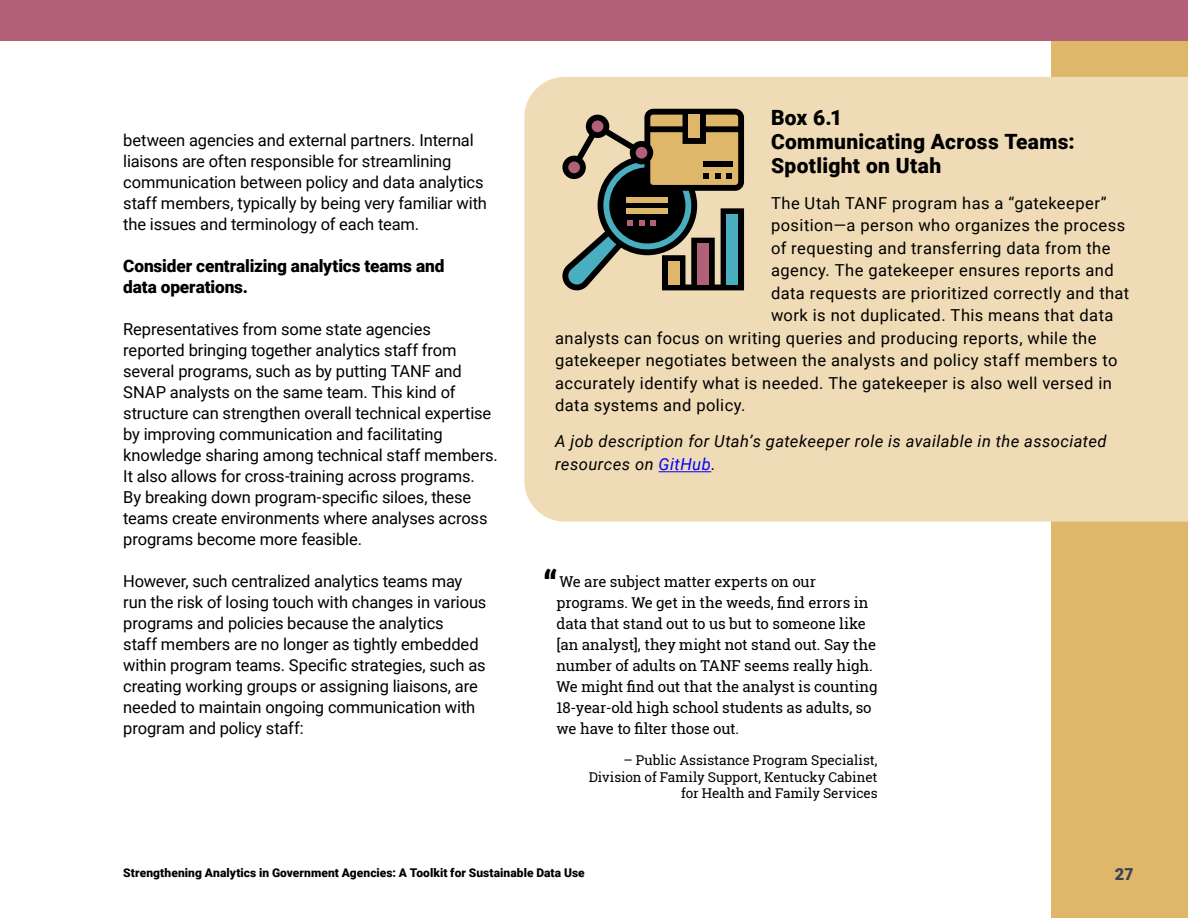
<style>
.page{position:relative;width:1188px;height:918px;background:#fff}
.page>*{position:absolute;margin:0;border:0;box-sizing:border-box;transform-origin:0 0}
.t1{font:700 36px "Roboto Slab";color:#000}
.t2{font:900 21px/24px "Roboto";letter-spacing:.015em;color:#000}
.t3{font:900 17.25px/21px "Roboto";letter-spacing:-.005em;color:#000}
.t4{font:16.5px/21px "Roboto";letter-spacing:-.005em;color:#000}
.t5{font:16.5px "Roboto";letter-spacing:.03em;color:#000}
.t6{font:16.5px "Roboto";letter-spacing:.025em;color:#000}
.t7{font:italic 16.5px/22.5px "Roboto";letter-spacing:.025em;color:#000}
.t8{font:900 16.5px "Roboto";color:#354254}
.t9{font:15px/21px "Roboto Slab";letter-spacing:-.01em;color:#000}
.t10{font:13.5px/16.5px "Roboto Slab";letter-spacing:-.005em;color:#000;text-align:right}
.t11{font:900 12px "Roboto";letter-spacing:.005em;color:#000}
.s1{color:#00f}
</style>
<div class="page">
<div style="left:1051px;top:0;width:137px;height:918px;background:#dfb76b"></div>
<div style="left:0;top:0;width:1188px;height:40px;background:#b26077"></div>
<div style="left:524px;top:77px;width:664px;height:445px;background:#efdbb5"></div>
<hr style="left:659px;top:471px;width:52px;height:1px;background:#00f">
<svg style="left:562px;top:109px;width:182px;height:181px"></svg>
<div style="left:703px;top:161px;width:29px;height:6px;background:#000"></div>
<h3 class="t2" style="left:771px;top:104px;width:305px">Box 6.1<br>Communicating Across Teams:<br>Spotlight on Utah</h3>
<p class="t5" style="left:771px;top:191px;width:337px">The Utah TANF program has a “gatekeeper”</p>
<p class="t6" style="left:771px;top:214px;width:356px">position—a person who organizes the process</p>
<p class="t6" style="left:771px;top:236px;width:341px">of requesting and transferring data from the</p>
<p class="t5" style="left:771px;top:259px;width:344px">agency. The gatekeeper ensures reports and</p>
<p class="t6" style="left:771px;top:281px;width:360px">data requests are prioritized correctly and that</p>
<p class="t6" style="left:771px;top:304px;width:344px">work is not duplicated. This means that data</p>
<p class="t5" style="left:555px;top:326px;width:543px">analysts can focus on writing queries and producing reports, while the</p>
<p class="t5" style="left:555px;top:349px;width:564px">gatekeeper negotiates between the analysts and policy staff members to</p>
<p class="t5" style="left:555px;top:371px;width:558px">accurately identify what is needed. The gatekeeper is also well versed in</p>
<p class="t6" style="left:555px;top:394px;width:192px">data systems and policy.</p>
<p class="t7" style="left:555px;top:429px;width:553px">A job description for Utah’s gatekeeper role is available in the associated resources on <span class="s1">GitHub</span>.</p>
<p class="t4" style="left:123px;top:129px;width:365px">between agencies and external partners. Internal liaisons are often responsible for streamlining communication between policy and data analytics staff members, typically by being very familiar with the issues and terminology of each team.</p>
<h3 class="t3" style="left:123px;top:254px;width:323px">Consider centralizing analytics teams and data operations.</h3>
<p class="t4" style="left:123px;top:318px;width:376px">Representatives from some state agencies<br>reported bringing together analytics staff from several programs, such as by putting TANF and SNAP analysts on the same team. This kind of structure can strengthen overall technical expertise by improving communication and facilitating knowledge sharing among technical staff members.<br>It also allows for cross-training across programs.<br>By breaking down program-specific siloes, these teams create environments where analyses across programs become more feasible.</p>
<p class="t4" style="left:123px;top:570px;width:365px">However, such centralized analytics teams may run the risk of losing touch with changes in various programs and policies because the analytics<br>staff members are no longer as tightly embedded within program teams. Specific strategies, such as creating working groups or assigning liaisons, are needed to maintain ongoing communication with program and policy staff:</p>
<p class="t1" style="left:543px;top:560px;width:16px">“</p>
<p class="t9" style="left:557px;top:571px;width:322px">We are subject matter experts on our programs. We get in the weeds, find errors in data that stand out to us but to someone like [an analyst], they might not stand out. Say the number of adults on TANF seems really high.<br>We might find out that the analyst is counting 18-year-old high school students as adults, so we have to filter those out.</p>
<p class="t10" style="left:589px;top:752px;width:290px">– Public Assistance Program Specialist,<br>Division of Family Support, Kentucky Cabinet for Health and Family Services</p>
<p class="t11" style="left:123px;top:865px;width:463px">Strengthening Analytics in Government Agencies: A Toolkit for Sustainable Data Use</p>
<p class="t8" style="left:1115px;top:862px;width:20px">27</p>
</div>
